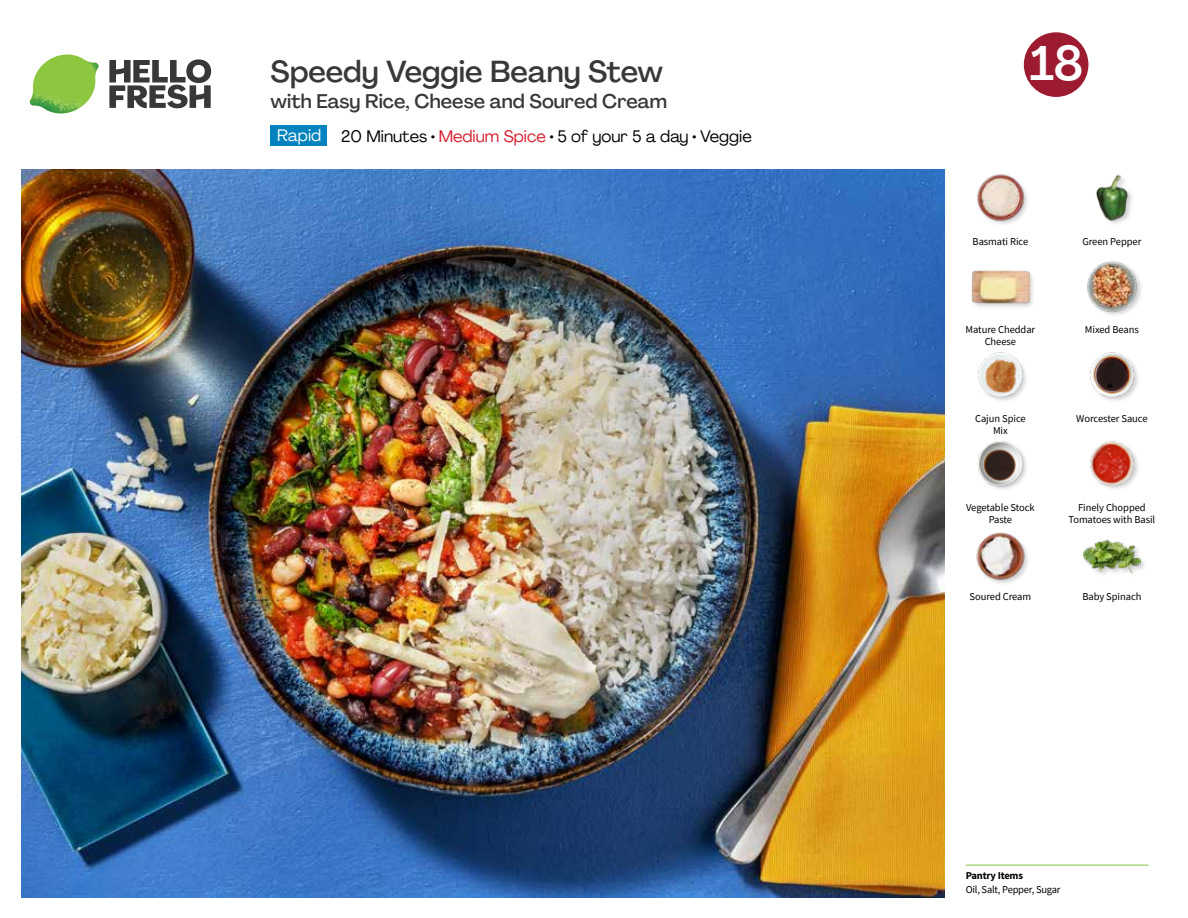
<style>
.page{position:relative;width:1188px;height:918px;background:#fff}
.page>*{position:absolute;margin:0;border:0;box-sizing:border-box;transform-origin:0 0}
.t1{font:500 48px "Agrandir";color:#fff}
.t2{font:500 30px "Agrandir";color:#383839}
.t3{font:500 19.5px "Agrandir";color:#383839}
.t4{font:16.5px "Agrandir";color:#000}
.t5{font:16.5px "Agrandir";color:#fff}
.t6{font:10.5px/12px "Source Sans Pro";letter-spacing:-.005em;color:#000;text-align:center}
.t7{font:700 10.5px "Source Sans Pro";letter-spacing:-.02em;color:#000}
.s1{color:#d81b2c}
</style>
<div class="page">
<svg style="left:109px;top:59px;width:102px;height:49px"></svg>
<img style="left:30px;top:55px;width:69px;height:59px">
<img style="left:21px;top:170px;width:924px;height:728px">
<hr style="left:966px;top:865px;width:183px;height:1px;background:#82c341">
<div style="left:271px;top:125px;width:56px;height:21px;background:#0083be"></div>
<img style="left:976px;top:532px;width:52px;height:52px">
<div style="left:1082px;top:538px;width:66px;height:42px;background:#000;opacity:.2"></div>
<img style="left:1083px;top:538px;width:58px;height:42px">
<img style="left:978px;top:352px;width:48px;height:49px">
<img style="left:977px;top:441px;width:50px;height:49px">
<img style="left:1090px;top:441px;width:48px;height:48px">
<img style="left:1090px;top:352px;width:48px;height:49px">
<img style="left:977px;top:174px;width:51px;height:50px">
<div style="left:972px;top:270px;width:64px;height:40px;background:#000;opacity:.2"></div>
<img style="left:972px;top:270px;width:57px;height:40px">
<img style="left:1087px;top:261px;width:54px;height:54px">
<img style="left:1096px;top:174px;width:36px;height:50px">
<svg style="left:1023px;top:32px;width:66px;height:65px"></svg>
<h2 class="t2" style="left:271px;top:53px;width:394px">Speedy Veggie Beany Stew</h2>
<h3 class="t3" style="left:271px;top:89px;width:398px">with Easy Rice, Cheese and Soured Cream</h3>
<h3 class="t5" style="left:277px;top:125px;width:46px">Rapid</h3>
<h3 class="t4" style="left:341px;top:126px;width:412px">20 Minutes • <span class="s1">Medium Spice</span> • 5 of your 5 a day • Veggie</h3>
<h1 class="t1" style="left:1030px;top:34px;width:55px">18</h1>
<p class="t6" style="left:973px;top:235px;width:57px">Basmati Rice</p>
<p class="t6" style="left:1082px;top:235px;width:61px">Green Pepper</p>
<p class="t6" style="left:966px;top:324px;width:71px">Mature Cheddar</p>
<p class="t6" style="left:1085px;top:324px;width:55px">Mixed Beans</p>
<p class="t6" style="left:985px;top:336px;width:33px">Cheese</p>
<p class="t6" style="left:975px;top:413px;width:52px">Cajun Spice</p>
<p class="t6" style="left:1076px;top:413px;width:73px">Worcester Sauce</p>
<p class="t6" style="left:993px;top:425px;width:16px">Mix</p>
<p class="t6" style="left:966px;top:501px;width:70px">Vegetable Stock<br>Paste</p>
<p class="t6" style="left:1068px;top:501px;width:88px">Finely Chopped<br>Tomatoes with Basil</p>
<p class="t6" style="left:970px;top:590px;width:63px">Soured Cream</p>
<p class="t6" style="left:1082px;top:590px;width:61px">Baby Spinach</p>
<p class="t7" style="left:966px;top:868px;width:59px">Pantry Items</p>
<p class="t6" style="left:966px;top:884px;width:96px">Oil, Salt, Pepper, Sugar</p>
</div>
